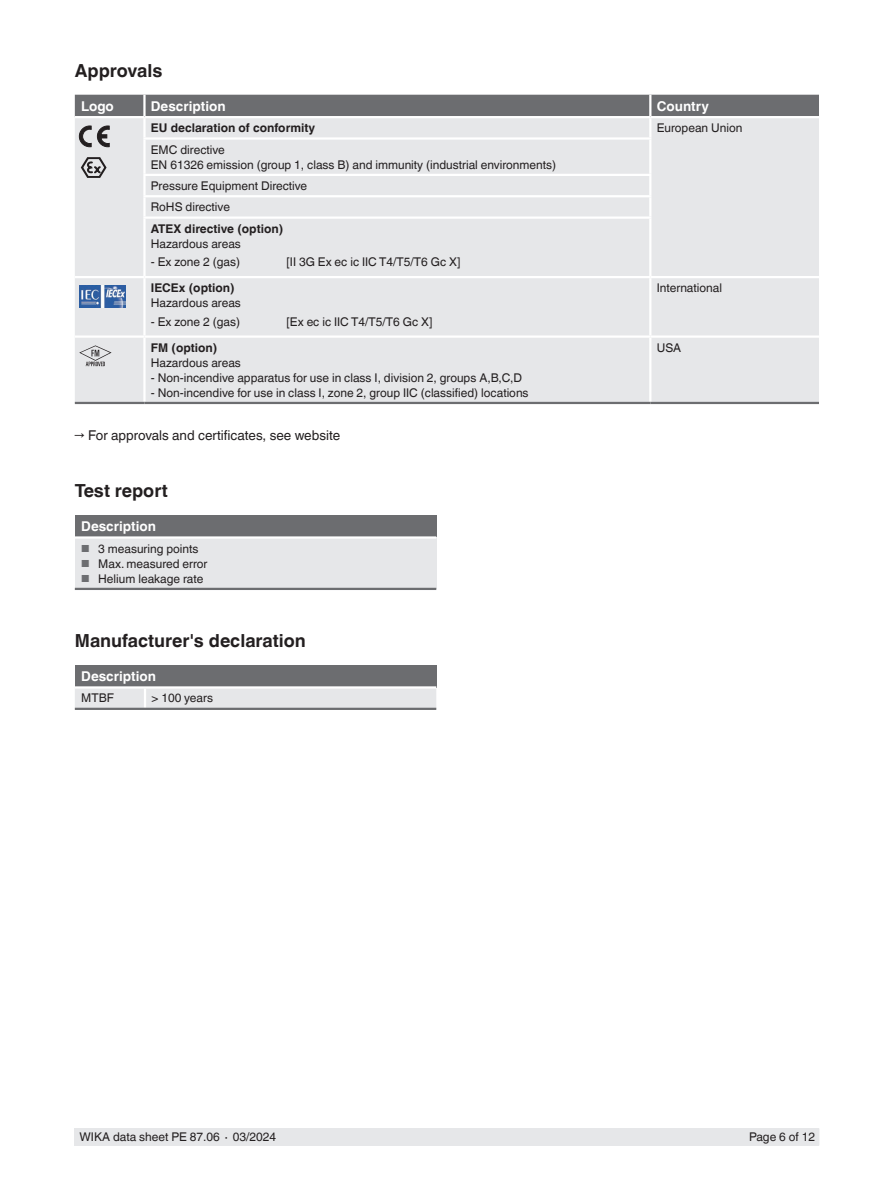
<style>
.page{position:relative;width:893px;height:1188px;background:#fff}
.page>*{position:absolute;margin:0;border:0;box-sizing:border-box;transform-origin:0 0}
.t1{font:700 18px "Helvetica World";color:#231f20}
.t2{font:700 13.5px "Helvetica World";color:#fff}
.t3{font:13.5px "Helvetica World";color:#231f20}
.t4{font:12px/15px "Helvetica World";color:#231f20}
.t5{font:700 12px "Helvetica World";color:#231f20}
.s1{font-size:10.2px;color:#6c6d70}
</style>
<div class="page">
<div style="left:75px;top:1128px;width:744px;height:17px;background:#e6e7e9"></div>
<div style="left:75px;top:147px;width:744px;height:255px;background:#e6e7e9"></div>
<hr style="left:144px;top:335px;width:506px;height:3px;background:#fff">
<hr style="left:75px;top:276px;width:69px;height:2px;background:#fff">
<hr style="left:143px;top:174px;width:508px;height:2px;background:#fff">
<hr style="left:143px;top:195px;width:508px;height:2px;background:#fff">
<hr style="left:143px;top:216px;width:508px;height:3px;background:#fff">
<hr style="left:144px;top:276px;width:506px;height:2px;background:#fff">
<hr style="left:650px;top:276px;width:169px;height:2px;background:#fff">
<hr style="left:143px;top:338px;width:3px;height:64px;background:#fff">
<hr style="left:649px;top:338px;width:2px;height:64px;background:#fff">
<hr style="left:649px;top:140px;width:2px;height:34px;background:#fff">
<svg style="left:649px;top:176px;width:2px;height:40px"></svg>
<hr style="left:649px;top:219px;width:2px;height:57px;background:#fff">
<hr style="left:649px;top:278px;width:2px;height:57px;background:#fff">
<hr style="left:650px;top:335px;width:169px;height:3px;background:#fff">
<hr style="left:143px;top:140px;width:3px;height:34px;background:#fff">
<hr style="left:143px;top:176px;width:3px;height:19px;background:#fff">
<hr style="left:143px;top:197px;width:3px;height:19px;background:#fff">
<hr style="left:143px;top:219px;width:3px;height:57px;background:#fff">
<hr style="left:143px;top:278px;width:3px;height:57px;background:#fff">
<hr style="left:75px;top:335px;width:69px;height:3px;background:#fff">
<hr style="left:75px;top:402px;width:69px;height:2px;background:#6c6d70">
<hr style="left:144px;top:402px;width:506px;height:2px;background:#6c6d70">
<hr style="left:650px;top:402px;width:169px;height:2px;background:#6c6d70">
<div style="left:75px;top:515px;width:361px;height:23px;background:#6c6d70"></div>
<div style="left:75px;top:538px;width:361px;height:51px;background:#e6e7e9"></div>
<hr style="left:75px;top:536px;width:361px;height:3px;background:#fff">
<hr style="left:75px;top:588px;width:361px;height:2px;background:#6c6d70">
<div style="left:75px;top:665px;width:361px;height:22px;background:#6c6d70"></div>
<div style="left:75px;top:689px;width:361px;height:19px;background:#e6e7e9"></div>
<hr style="left:75px;top:708px;width:70px;height:2px;background:#6c6d70">
<hr style="left:145px;top:708px;width:291px;height:2px;background:#6c6d70">
<hr style="left:75px;top:686px;width:70px;height:3px;background:#fff">
<hr style="left:145px;top:686px;width:291px;height:3px;background:#fff">
<svg style="left:75px;top:95px;width:744px;height:52px;background:#b5b6b8"></svg>
<svg style="left:81px;top:157px;width:26px;height:21px"></svg>
<img style="left:79px;top:286px;width:47px;height:21px">
<svg style="left:79px;top:345px;width:33px;height:21px"></svg>
<h1 class="t1" style="left:75px;top:60px;width:89px">Approvals</h1>
<p class="t2" style="left:81px;top:98px;width:34px">Logo</p>
<p class="t2" style="left:151px;top:98px;width:76px">Description</p>
<p class="t2" style="left:657px;top:98px;width:54px">Country</p>
<p class="t5" style="left:151px;top:121px;width:166px">EU declaration of conformity</p>
<p class="t4" style="left:657px;top:120px;width:87px">European Union</p>
<p class="t4" style="left:151px;top:142px;width:407px">EMC directive<br>EN 61326 emission (group 1, class B) and immunity (industrial environments)</p>
<p class="t4" style="left:151px;top:175px;width:158px;line-height:21.3px">Pressure Equipment Directive<br>RoHS directive</p>
<p class="t5" style="left:151px;top:221px;width:134px">ATEX directive (option)</p>
<p class="t4" style="left:151px;top:236px;width:92px">Hazardous areas</p>
<p class="t4" style="left:151px;top:255px;width:91px">- Ex zone 2 (gas)</p>
<p class="t4" style="left:287px;top:255px;width:175px">[II 3G Ex ec ic IIC T4/T5/T6 Gc X]</p>
<p class="t5" style="left:151px;top:281px;width:85px">IECEx (option)</p>
<p class="t4" style="left:151px;top:295px;width:92px">Hazardous areas</p>
<p class="t4" style="left:151px;top:314px;width:91px">- Ex zone 2 (gas)</p>
<p class="t4" style="left:287px;top:314px;width:147px">[Ex ec ic IIC T4/T5/T6 Gc X]</p>
<p class="t4" style="left:657px;top:280px;width:67px">International</p>
<p class="t5" style="left:151px;top:340px;width:68px">FM (option)</p>
<p class="t4" style="left:151px;top:355px;width:92px">Hazardous areas</p>
<p class="t4" style="left:151px;top:370px;width:373px">- Non-incendive apparatus for use in class I, division 2, groups A,B,C,D</p>
<p class="t4" style="left:151px;top:385px;width:379px">- Non-incendive for use in class I, zone 2, group IIC (classified) locations</p>
<p class="t3" style="left:75px;top:428px;width:267px">→ For approvals and certificates, see website</p>
<h1 class="t1" style="left:75px;top:480px;width:94px">Test report</h1>
<p class="t2" style="left:81px;top:519px;width:76px">Description</p>
<p class="t4" style="left:81px;top:541px;width:119px"><span class="s1">■</span> 3 measuring points</p>
<p class="t4" style="left:81px;top:556px;width:128px"><span class="s1">■</span> Max. measured error</p>
<p class="t4" style="left:81px;top:571px;width:124px"><span class="s1">■</span> Helium leakage rate</p>
<h1 class="t1" style="left:75px;top:630px;width:233px">Manufacturer's declaration</h1>
<p class="t2" style="left:81px;top:669px;width:76px">Description</p>
<p class="t4" style="left:81px;top:691px;width:34px">MTBF</p>
<p class="t4" style="left:151px;top:691px;width:63px">&gt; 100 years</p>
<p class="t4" style="left:657px;top:340px;width:26px">USA</p>
<p class="t4" style="left:80px;top:1130px;width:198px">WIKA data sheet PE 87.06 ∙ 03/2024</p>
<p class="t4" style="left:749px;top:1130px;width:68px">Page 6 of 12</p>
</div>
